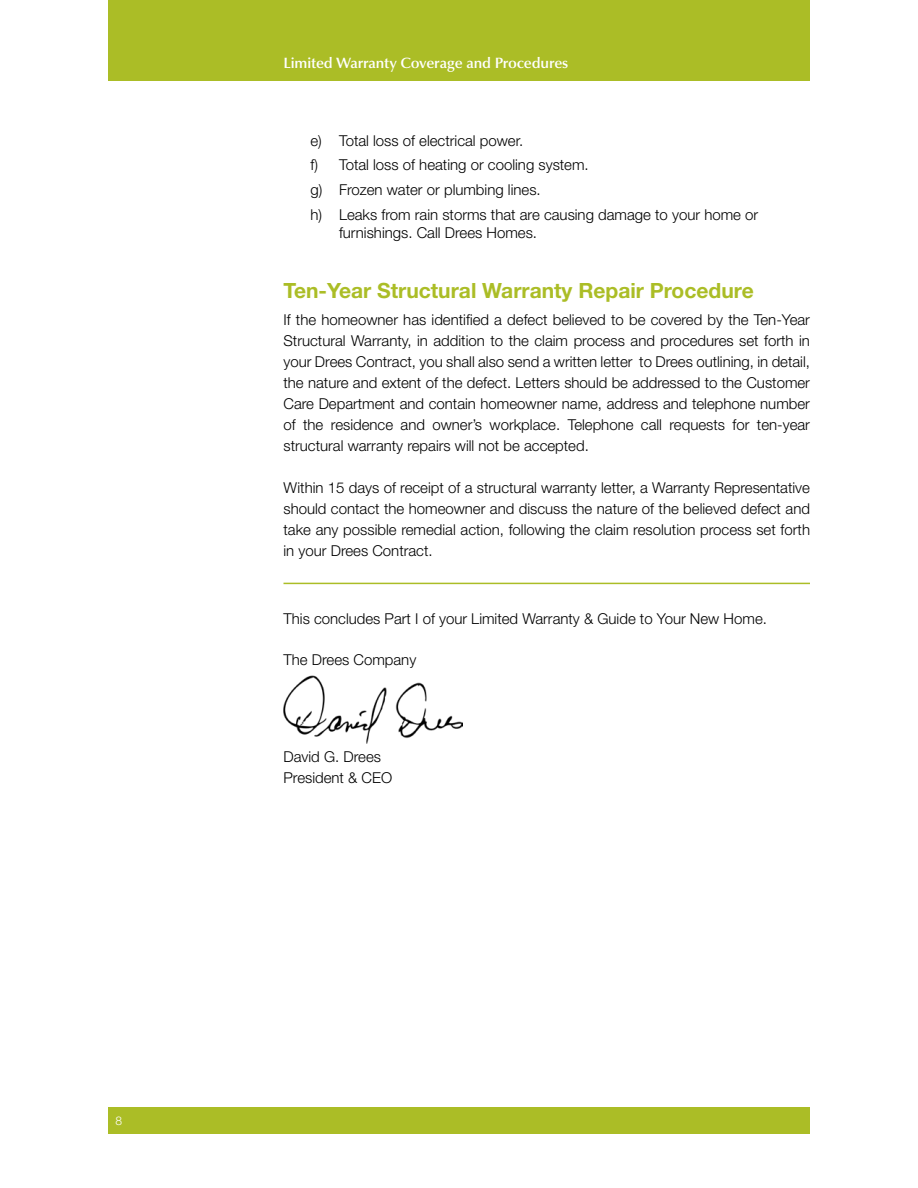
<style>
.page{position:relative;width:918px;height:1188px;background:#fff}
.page>*{position:absolute;margin:0;border:0;box-sizing:border-box;transform-origin:0 0}
.t1{font:700 21px "Helvetica Neue LT Std";color:#abbd26}
.t2{font:300 15px/21px "Helvetica Neue LT Std";color:#000}
.t3{font:600 15px "Optima LT Std";letter-spacing:-.01em;color:#fff}
.t4{font:300 12px "Helvetica Neue LT Std";color:#fff}
</style>
<div class="page">
<hr style="left:284px;top:583px;width:526px;height:1px;background:#abbd26">
<div style="left:108px;top:1107px;width:702px;height:27px;background:#abbd26"></div>
<div style="left:108px;top:0;width:702px;height:81px;background:#abbd26"></div>
<img style="left:284px;top:675px;width:179px;height:69px">
<p class="t4" style="left:116px;top:1113px;width:8px">8</p>
<p class="t3" style="left:284px;top:54px;width:286px">Limited Warranty Coverage and Procedures</p>
<p class="t2" style="left:310px;top:128px;width:449px;line-height:24.8px">e) Total loss of electrical power.<br>f) Total loss of heating or cooling system.<br>g) Frozen water or plumbing lines.<br>h) Leaks from rain storms that are causing damage to your home or</p>
<p class="t2" style="left:339px;top:222px;width:200px">furnishings. Call Drees Homes.</p>
<h1 class="t1" style="left:284px;top:277px;width:472px">Ten-Year Structural Warranty Repair Procedure</h1>
<p class="t2" style="left:284px;top:309px;width:528px;text-align:justify">If the homeowner has identified a defect believed to be covered by the Ten-Year Structural Warranty, in addition to the claim process and procedures set forth in your Drees Contract, you shall also send a written letter to Drees outlining, in detail, the nature and extent of the defect. Letters should be addressed to the Customer Care Department and contain homeowner name, address and telephone number of the residence and owner’s workplace. Telephone call requests for ten-year structural warranty repairs will not be accepted.</p>
<p class="t2" style="left:284px;top:477px;width:528px;text-align:justify">Within 15 days of receipt of a structural warranty letter, a Warranty Representative should contact the homeowner and discuss the nature of the believed defect and take any possible remedial action, following the claim resolution process set forth in your Drees Contract.</p>
<p class="t2" style="left:284px;top:608px;width:485px">This concludes Part I of your Limited Warranty &amp; Guide to Your New Home.</p>
<p class="t2" style="left:284px;top:649px;width:134px">The Drees Company</p>
<p class="t2" style="left:284px;top:746px;width:110px">David G. Drees<br>President &amp; CEO</p>
</div>
